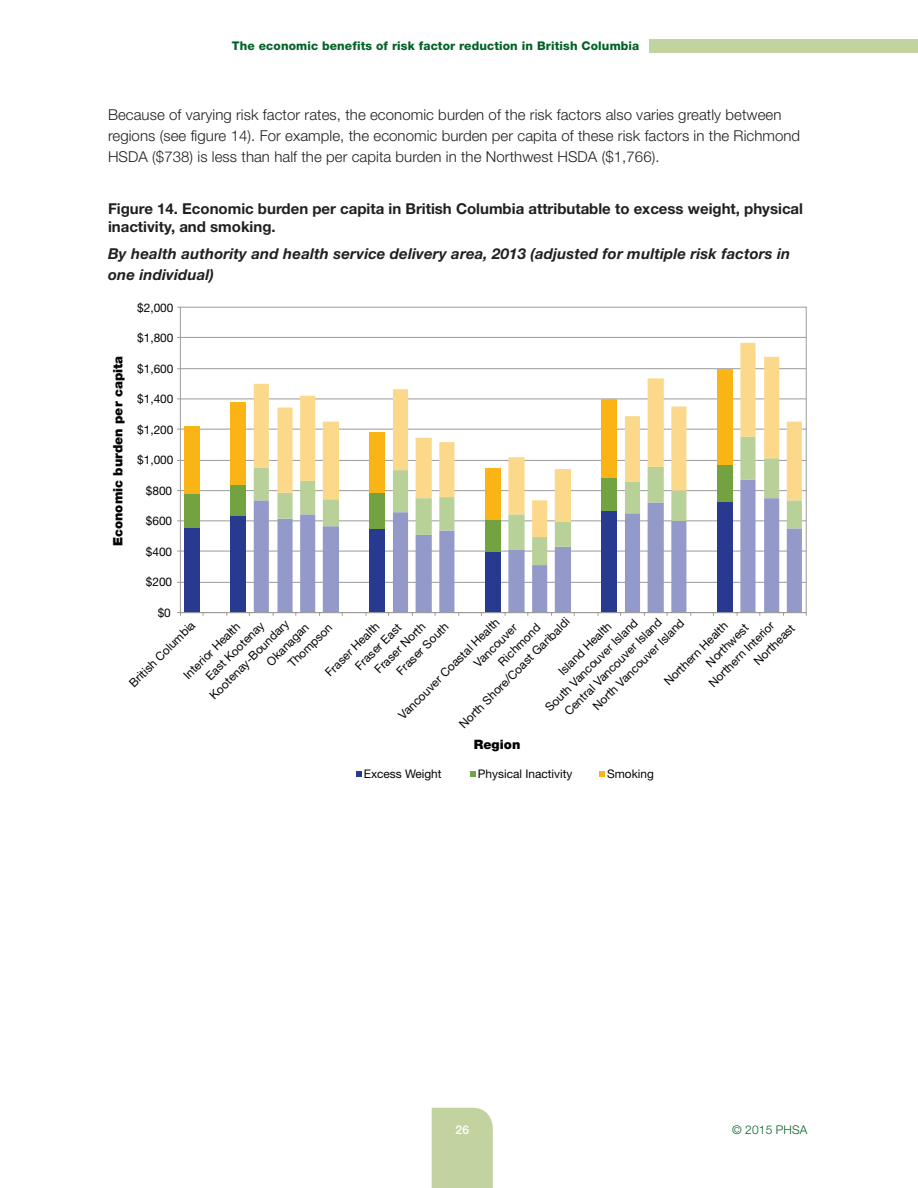
<style>
.page{position:relative;width:918px;height:1188px;background:#fff}
.page>*{position:absolute;margin:0;border:0;box-sizing:border-box;transform-origin:0 0}
.t1{font:300 15px/21px "Helvetica Neue LT";letter-spacing:.005em;color:#231f20}
.t2{font:700 15px/18px "Helvetica Neue LT";color:#231f20}
.t3{font:italic 700 15px/21px "Helvetica Neue LT";letter-spacing:.01em;color:#231f20}
.t4{font:900 12.9px "Helvetica Neue LT";color:#040503}
.t5{font:800 12px "Helvetica Neue LT";letter-spacing:.01em;color:#006224}
.t6{font:300 12px "Helvetica Neue LT";letter-spacing:.01em;color:#006224}
.t7{font:500 12px "Helvetica Neue LT";color:#fff}
.t8{font:11.85px "Helvetica Neue LT";color:#040503}
</style>
<div class="page">
<div style="left:432px;top:1108px;width:61px;height:80px;background:#c3d3a0"></div>
<div style="left:649px;top:39px;width:269px;height:13px;background:#c3d3a0"></div>
<hr style="left:180px;top:582px;width:626px;height:1px;background:#9b9b9b">
<hr style="left:180px;top:551px;width:626px;height:1px;background:#9b9b9b">
<hr style="left:180px;top:521px;width:626px;height:1px;background:#9b9b9b">
<hr style="left:180px;top:490px;width:626px;height:1px;background:#9b9b9b">
<hr style="left:180px;top:460px;width:626px;height:1px;background:#9b9b9b">
<hr style="left:180px;top:429px;width:626px;height:1px;background:#9b9b9b">
<hr style="left:180px;top:399px;width:626px;height:1px;background:#9b9b9b">
<hr style="left:180px;top:368px;width:626px;height:1px;background:#9b9b9b">
<hr style="left:180px;top:337px;width:626px;height:1px;background:#9b9b9b">
<div style="left:184px;top:527px;width:16px;height:86px;background:#283990"></div>
<div style="left:231px;top:516px;width:15px;height:97px;background:#283990"></div>
<svg style="left:254px;top:565px;width:548px;height:47px"></svg>
<div style="left:184px;top:493px;width:16px;height:34px;background:#73a341"></div>
<div style="left:231px;top:485px;width:15px;height:31px;background:#73a341"></div>
<svg style="left:254px;top:537px;width:548px;height:28px"></svg>
<div style="left:184px;top:426px;width:16px;height:67px;background:#fab416"></div>
<div style="left:231px;top:402px;width:15px;height:83px;background:#fab416"></div>
<svg style="left:254px;top:343px;width:548px;height:194px"></svg>
<hr style="left:180px;top:612px;width:626px;height:1px;background:#9b9b9b">
<svg style="left:356px;top:771px;width:6px;height:6px"></svg>
<svg style="left:470px;top:771px;width:6px;height:6px"></svg>
<svg style="left:599px;top:771px;width:6px;height:6px"></svg>
<p class="t5" style="left:232px;top:39px;width:409px">The economic benefits of risk factor reduction in British Columbia</p>
<p class="t1" style="left:108px;top:104px;width:694px">Because of varying risk factor rates, the economic burden of the risk factors also varies greatly between regions (see figure 14). For example, the economic burden per capita of these risk factors in the Richmond<br>HSDA ($738) is less than half the per capita burden in the Northwest HSDA ($1,766).</p>
<p class="t2" style="left:108px;top:199px;width:697px">Figure 14. Economic burden per capita in British Columbia attributable to excess weight, physical inactivity, and smoking.</p>
<p class="t3" style="left:108px;top:243px;width:684px">By health authority and health service delivery area, 2013 (adjusted for multiple risk factors in one individual)</p>
<p class="t8" style="left:137px;top:300px;width:38px">$2,000</p>
<p class="t4" style="left:110px;top:546px;width:192px;rotate:-90deg">Economic burden per capita</p>
<p class="t8" style="left:137px;top:331px;width:38px">$1,800</p>
<p class="t8" style="left:137px;top:361px;width:38px">$1,600</p>
<p class="t8" style="left:137px;top:392px;width:38px">$1,400</p>
<p class="t8" style="left:137px;top:422px;width:38px">$1,200</p>
<p class="t8" style="left:137px;top:453px;width:38px">$1,000</p>
<p class="t8" style="left:146px;top:483px;width:28px">$800</p>
<p class="t8" style="left:146px;top:514px;width:28px">$600</p>
<p class="t8" style="left:146px;top:545px;width:28px">$400</p>
<p class="t8" style="left:146px;top:575px;width:28px">$200</p>
<p class="t8" style="left:158px;top:606px;width:15px">$0</p>
<p class="t8" style="left:456px;top:721px;width:152px;rotate:-45deg">North Shore/Coast Garibaldi</p>
<p class="t8" style="left:561px;top:708px;width:134px;rotate:-45deg">Central Vancouver Island</p>
<p class="t8" style="left:396px;top:712px;width:138px;rotate:-45deg">Vancouver Coastal Health</p>
<p class="t8" style="left:590px;top:703px;width:125px;rotate:-45deg">North Vancouver Island</p>
<p class="t8" style="left:542px;top:704px;width:127px;rotate:-45deg">South Vancouver Island</p>
<p class="t8" style="left:207px;top:692px;width:108px;rotate:-45deg">Kootenay-Boundary</p>
<p class="t8" style="left:661px;top:678px;width:86px;rotate:-45deg">Northern Health</p>
<p class="t8" style="left:555px;top:668px;width:71px;rotate:-45deg">Island Health</p>
<p class="t8" style="left:322px;top:669px;width:72px;rotate:-45deg">Fraser Health</p>
<p class="t8" style="left:126px;top:680px;width:89px;rotate:-45deg">British Columbia</p>
<p class="t8" style="left:706px;top:680px;width:89px;rotate:-45deg">Northern Interior</p>
<p class="t8" style="left:180px;top:672px;width:76px;rotate:-45deg">Interior Health</p>
<p class="t8" style="left:372px;top:666px;width:68px;rotate:-45deg">Fraser North</p>
<p class="t8" style="left:394px;top:668px;width:70px;rotate:-45deg">Fraser South</p>
<p class="t8" style="left:203px;top:673px;width:79px;rotate:-45deg">East Kootenay</p>
<p class="t8" style="left:495px;top:659px;width:56px;rotate:-45deg">Richmond</p>
<p class="t8" style="left:352px;top:663px;width:62px;rotate:-45deg">Fraser East</p>
<p class="t8" style="left:703px;top:660px;width:56px;rotate:-45deg">Northwest</p>
<p class="t8" style="left:751px;top:658px;width:54px;rotate:-45deg">Northeast</p>
<p class="t8" style="left:471px;top:660px;width:57px;rotate:-45deg">Vancouver</p>
<p class="t8" style="left:285px;top:660px;width:58px;rotate:-45deg">Thompson</p>
<p class="t8" style="left:263px;top:659px;width:56px;rotate:-45deg">Okanagan</p>
<p class="t4" style="left:474px;top:737px;width:48px">Region</p>
<p class="t8" style="left:364px;top:767px;width:79px">Excess Weight</p>
<p class="t8" style="left:478px;top:767px;width:96px">Physical Inactivity</p>
<p class="t8" style="left:607px;top:767px;width:48px">Smoking</p>
<p class="t7" style="left:456px;top:1123px;width:15px">26</p>
<p class="t6" style="left:732px;top:1123px;width:77px">© 2015 PHSA</p>
</div>
